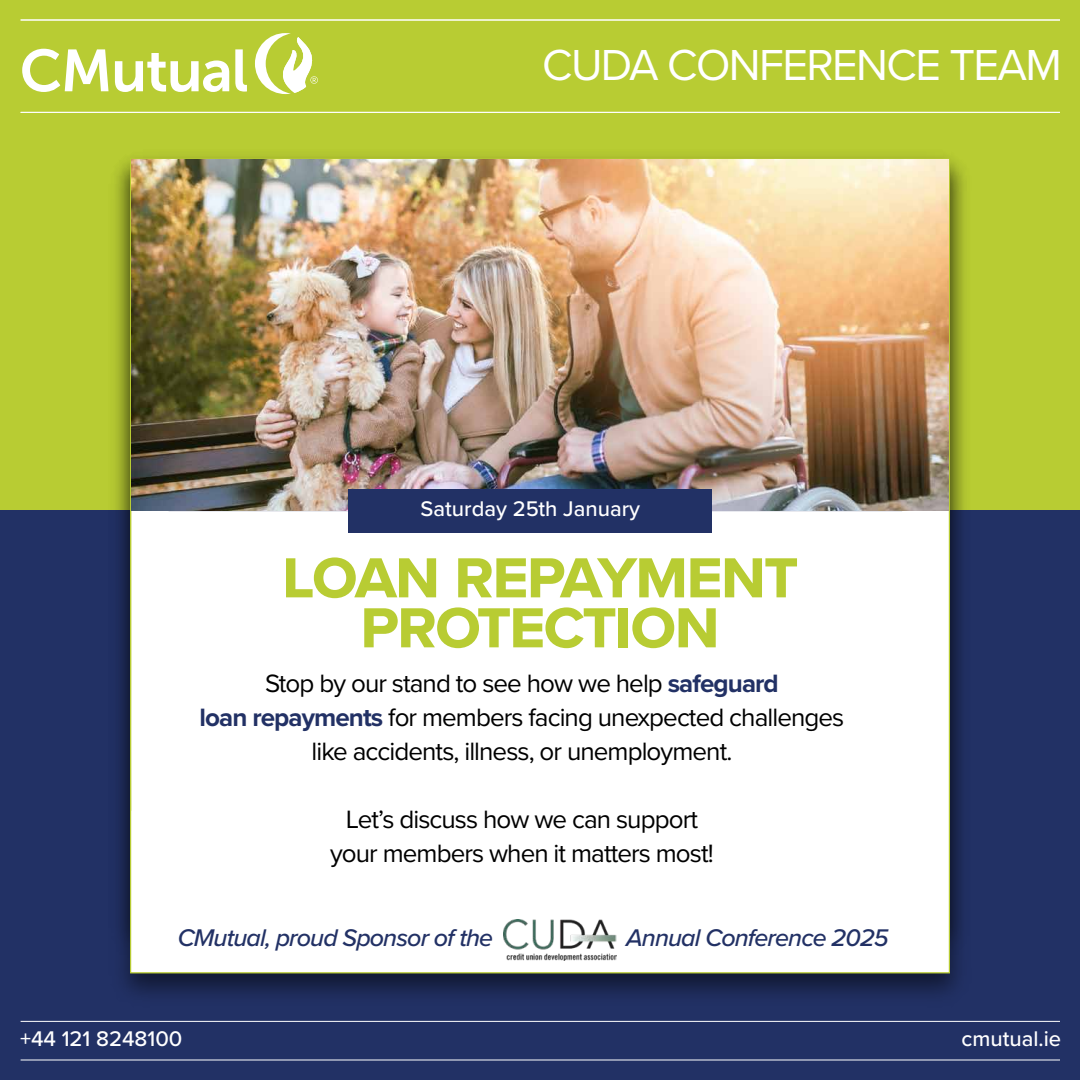
<style>
.page{position:relative;width:1080px;height:1080px;background:#b8cc33}
.page>*{position:absolute;margin:0;border:0;box-sizing:border-box;transform-origin:0 0}
.t1{font:700 71px/50px "Proxima Nova";letter-spacing:-.035em;color:#b8cc33;text-align:center}
.t2{font:59px "Museo Sans 700";letter-spacing:-.02em;color:#fff}
.t3{font:45px "Proxima Nova";letter-spacing:-.035em;color:#fff}
.t4{font:26px/34px "Proxima Nova";letter-spacing:-.035em;color:#000;text-align:center}
.t5{font:italic 500 25px "Proxima Nova";letter-spacing:-.035em;color:#223165}
.t6{font:500 22px "Proxima Nova";color:#fff}
.s1{font-weight:700;color:#223165}
</style>
<div class="page">
<div style="left:0;top:511px;width:1080px;height:569px;background:#223165"></div>
<svg style="left:255px;top:33px;width:63px;height:61px"></svg>
<hr style="left:21px;top:112px;width:1039px;height:1px;background:#fff">
<hr style="left:21px;top:20px;width:1039px;height:1px;background:#fff">
<img style="left:102px;top:156px;width:876px;height:838px">
<div style="left:131px;top:159px;width:818px;height:814px;background:#fff"></div>
<hr style="left:21px;top:1060px;width:1039px;height:1px;background:#fff">
<hr style="left:21px;top:1021px;width:1039px;height:1px;background:#fff">
<img style="left:131px;top:160px;width:818px;height:351px">
<div style="left:349px;top:489px;width:363px;height:43px;background:#223165"></div>
<img style="left:504px;top:919px;width:112px;height:41px">
<h2 class="t2" style="left:20px;top:38px;width:230px">CMutual</h2>
<h3 class="t3" style="left:542px;top:31px;width:521px">CUDA CONFERENCE TEAM</h3>
<p class="t6" style="left:421px;top:493px;width:221px">Saturday 25th January</p>
<h1 class="t1" style="left:282px;top:547px;width:518px">LOAN REPAYMENT<br>PROTECTION</h1>
<p class="t4" style="left:200px;top:665px;width:646px">Stop by our stand to see how we help <span class="s1">safeguard<br>loan repayments</span> for members facing unexpected challenges like accidents, illness, or unemployment.</p>
<p class="t4" style="left:330px;top:801px;width:385px">Let’s discuss how we can support your members when it matters most!</p>
<p class="t5" style="left:178px;top:919px;width:317px">CMutual, proud Sponsor of the</p>
<p class="t5" style="left:626px;top:919px;width:264px">Annual Conference 2025</p>
<p class="t6" style="left:20px;top:1023px;width:164px">+44 121 8248100</p>
<p class="t6" style="left:961px;top:1023px;width:101px">cmutual.ie</p>
</div>
